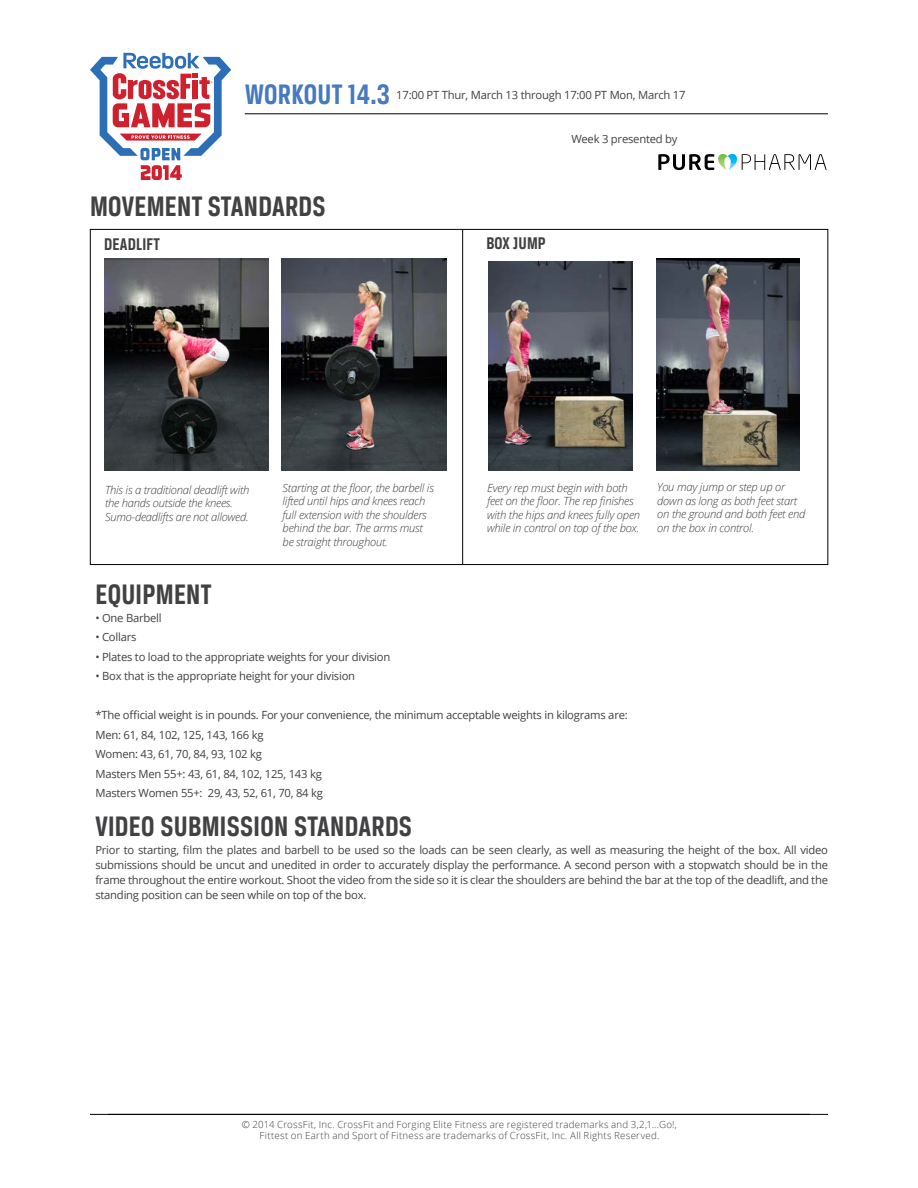
<style>
.page{position:relative;width:918px;height:1188px;background:#fff}
.page>*{position:absolute;margin:0;border:0;box-sizing:border-box;transform-origin:0 0}
.t1{font:700 30px "Breuer Condensed";letter-spacing:.01em;color:#414042}
.t2{font:700 30px "Breuer Condensed";letter-spacing:.01em;color:#4679bd}
.t3{font:700 18px "Breuer Condensed";letter-spacing:.01em;color:#414042}
.t4{font:11.25px/19.5px "Open Sans";letter-spacing:-.02em;color:#414042}
.t5{font:italic 300 11.25px/13.5px "Open Sans";letter-spacing:-.02em;color:#414042}
.t6{font:300 9.75px/11.2px "Open Sans";letter-spacing:.025em;color:#414042;text-align:center}
</style>
<div class="page">
<svg style="left:90px;top:53px;width:141px;height:127px"></svg>
<hr style="left:90px;top:1114px;width:738px;height:1px;background:#000">
<hr style="left:245px;top:114px;width:583px;height:1px;background:#000">
<svg style="left:658px;top:154px;width:169px;height:17px"></svg>
<img style="left:104px;top:258px;width:165px;height:213px">
<hr style="left:462px;top:229px;width:1px;height:336px;background:#000">
<img style="left:282px;top:258px;width:165px;height:213px">
<img style="left:488px;top:261px;width:145px;height:210px">
<img style="left:657px;top:258px;width:142px;height:213px">
<h1 class="t2" style="left:245px;top:78px;width:147px">WORKOUT 14.3</h1>
<p class="t4" style="left:396px;top:85px;width:291px">17:00 PT Thur, March 13 through 17:00 PT Mon, March 17</p>
<p class="t4" style="left:571px;top:129px;width:108px">Week 3 presented by</p>
<h1 class="t1" style="left:90px;top:190px;width:237px">MOVEMENT STANDARDS</h1>
<h2 class="t3" style="left:104px;top:234px;width:57px">DEADLIFT</h2>
<h2 class="t3" style="left:486px;top:233px;width:61px">BOX JUMP</h2>
<p class="t5" style="left:105px;top:482px;width:146px">This is a traditional deadlift with the hands outside the knees.<br>Sumo-deadlifts are not allowed.</p>
<p class="t5" style="left:283px;top:480px;width:153px">Starting at the floor, the barbell is lifted until hips and knees reach full extension with the shoulders behind the bar. The arms must be straight throughout.</p>
<p class="t5" style="left:487px;top:480px;width:155px">Every rep must begin with both feet on the floor. The rep finishes with the hips and knees fully open while in control on top of the box.</p>
<p class="t5" style="left:657px;top:480px;width:150px">You may jump or step up or down as long as both feet start on the ground and both feet end on the box in control.</p>
<h1 class="t1" style="left:95px;top:578px;width:118px">EQUIPMENT</h1>
<p class="t4" style="left:95px;top:608px;width:68px">• One Barbell</p>
<p class="t4" style="left:95px;top:627px;width:43px">• Collars</p>
<p class="t4" style="left:95px;top:647px;width:296px">• Plates to load to the appropriate weights for your division</p>
<p class="t4" style="left:95px;top:666px;width:261px">• Box that is the appropriate height for your division</p>
<p class="t4" style="left:95px;top:705px;width:534px">*The official weight is in pounds. For your convenience, the minimum acceptable weights in kilograms are:<br>Men: 61, 84, 102, 125, 143, 166 kg<br>Women: 43, 61, 70, 84, 93, 102 kg<br>Masters Men 55+: 43, 61, 84, 102, 125, 143 kg<br>Masters Women 55+: 29, 43, 52, 61, 70, 84 kg</p>
<h1 class="t1" style="left:95px;top:810px;width:318px">VIDEO SUBMISSION STANDARDS</h1>
<p class="t4" style="left:95px;top:843px;width:734px;line-height:15px;text-align:justify">Prior to starting, film the plates and barbell to be used so the loads can be seen clearly, as well as measuring the height of the box. All video submissions should be uncut and unedited in order to accurately display the performance. A second person with a stopwatch should be in the frame throughout the entire workout. Shoot the video from the side so it is clear the shoulders are behind the bar at the top of the deadlift, and the standing position can be seen while on top of the box.</p>
<p class="t6" style="left:242px;top:1118px;width:437px">© 2014 CrossFit, Inc. CrossFit and Forging Elite Fitness are registered trademarks and 3,2,1...Go!,<br>Fittest on Earth and Sport of Fitness are trademarks of CrossFit, Inc. All Rights Reserved.</p>
</div>
